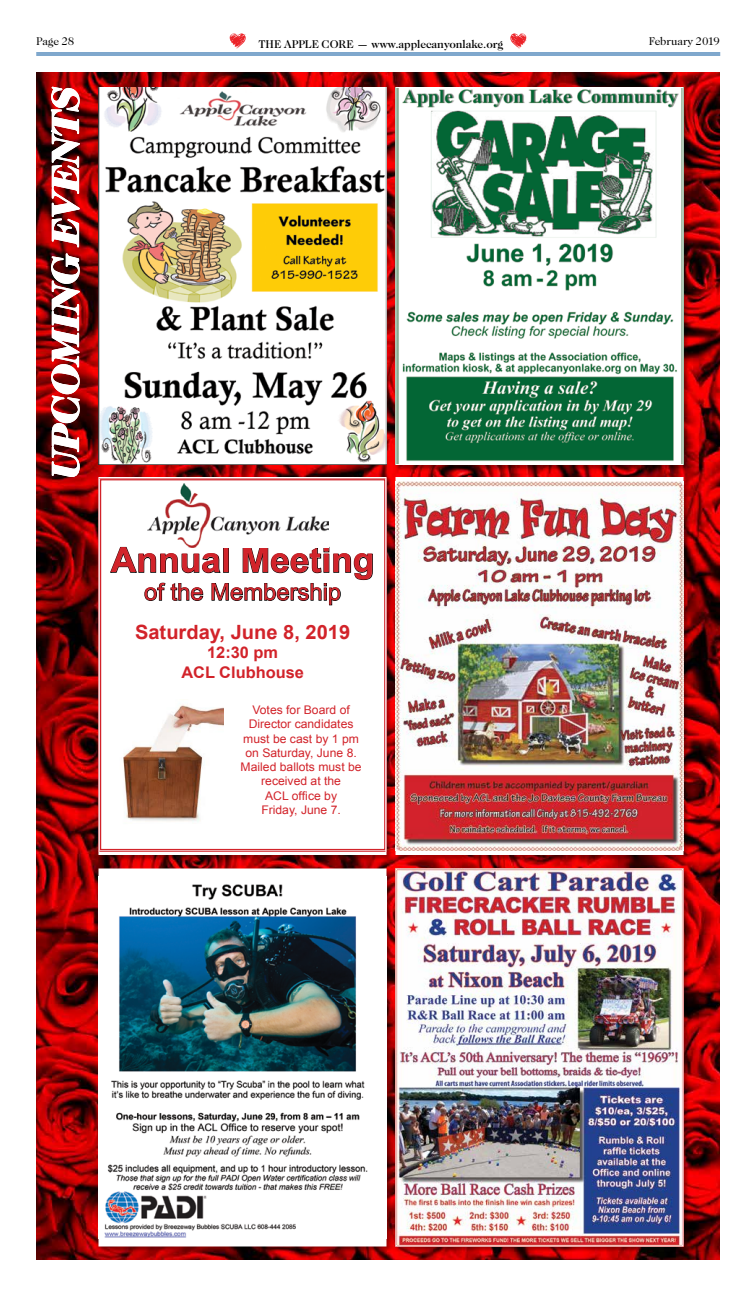
<style>
.page{position:relative;width:756px;height:1296px;background:#fff}
.page>*{position:absolute;margin:0;border:0;box-sizing:border-box;transform-origin:0 0}
.t1{font:700 34.7px "Arial";color:#d2232a}
.t2{font:23.3px "Arial";color:#d2232a}
.t3{font:700 19.7px "Arial";color:#d2232a}
.t4{font:700 16px/19.2px "Arial";color:#d2232a;text-align:center}
.t5{font:500 12px "Caslon FS";color:#000}
.t6{font:12px "Caslon FS";letter-spacing:-.005em;color:#000}
.t7{font:11.9px/14.3px "Arial";color:#d2232a;text-align:center}
</style>
<div class="page">
<hr style="left:36px;top:53px;width:684px;height:1px;background:#00529c">
<hr style="left:36px;top:55px;width:684px;height:1px;background:#00529c">
<svg style="left:230px;top:33px;width:16px;height:16px"></svg>
<svg style="left:510px;top:33px;width:16px;height:16px"></svg>
<img style="left:36px;top:72px;width:684px;height:1188px">
<div style="left:53px;top:89px;width:39px;height:400px;background:#000;opacity:.25"></div>
<img style="left:51px;top:87px;width:29px;height:396px">
<div style="left:98px;top:477px;width:295px;height:384px;background:#000;opacity:.35"></div>
<svg style="left:100px;top:481px;width:284px;height:371px"></svg>
<div style="left:100px;top:479px;width:285px;height:371px;border:1px solid #d2232a"></div>
<img style="left:116px;top:699px;width:107px;height:129px">
<img style="left:147px;top:483px;width:181px;height:64px">
<div style="left:98px;top:477px;width:288px;height:378px;border:1px solid #fff"></div>
<img style="left:98px;top:87px;width:288px;height:378px">
<div style="left:395px;top:477px;width:295px;height:384px;background:#000;opacity:.35"></div>
<img style="left:398px;top:482px;width:284px;height:368px">
<div style="left:396px;top:477px;width:288px;height:378px;border:1px solid #fff"></div>
<div style="left:395px;top:87px;width:295px;height:385px;background:#000;opacity:.35"></div>
<img style="left:398px;top:89px;width:284px;height:374px">
<div style="left:396px;top:87px;width:288px;height:378px;border:1px solid #fff"></div>
<div style="left:98px;top:868px;width:295px;height:385px;background:#000;opacity:.35"></div>
<div style="left:99px;top:869px;width:287px;height:377px;background:#fff"></div>
<img style="left:104px;top:884px;width:264px;height:354px">
<div style="left:98px;top:868px;width:288px;height:378px;border:1px solid #fff"></div>
<div style="left:395px;top:868px;width:295px;height:385px;background:#000;opacity:.35"></div>
<img style="left:398px;top:870px;width:284px;height:374px">
<div style="left:396px;top:868px;width:288px;height:378px;border:1px solid #fff"></div>
<p class="t6" style="left:36px;top:35px;width:40px">Page 28</p>
<p class="t5" style="left:258px;top:38px;width:247px">THE APPLE CORE — www.applecanyonlake.org</p>
<p class="t6" style="left:649px;top:35px;width:73px">February 2019</p>
<h1 class="t1" style="left:111px;top:536px;width:265px">Annual Meeting</h1>
<h2 class="t2" style="left:144px;top:576px;width:199px">of the Membership</h2>
<h3 class="t3" style="left:135px;top:618px;width:217px">Saturday, June 8, 2019</h3>
<h3 class="t4" style="left:181px;top:643px;width:124px">12:30 pm<br>ACL Clubhouse</h3>
<p class="t7" style="left:241px;top:703px;width:123px">Votes for Board of<br>Director candidates must be cast by 1 pm on Saturday, June 8.<br>Mailed ballots must be received at the<br>ACL office by<br>Friday, June 7.</p>
</div>
